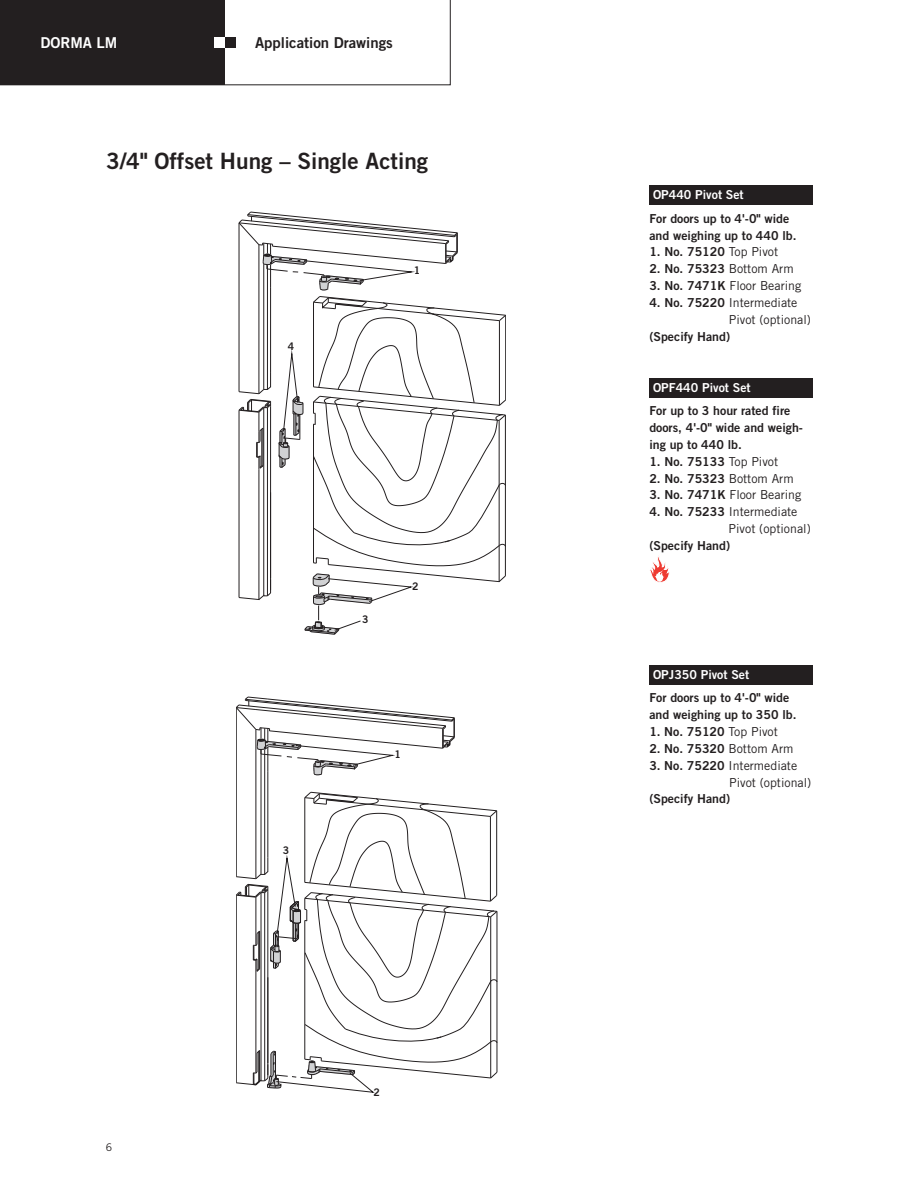
<style>
.page{position:relative;width:918px;height:1188px;background:#fff}
.page>*{position:absolute;margin:0;border:0;box-sizing:border-box;transform-origin:0 0}
.t1{font:22.5px "Trade Gothic LT Std Bd 2";color:#231f20}
.t2{font:15px "Trade Gothic LT Std Bd 2";color:#231f20}
.t3{font:15px "Trade Gothic LT Std Bd 2";color:#fff}
.t4{font:12.3px/17px "Trade Gothic LT Std Bd 2";color:#231f20}
.t5{font:12.3px/17px "Trade Gothic LT Std";color:#231f20}
.t6{font:12.3px "Trade Gothic LT Std Bd 2";color:#fff}
.t7{font:10.5px "Trade Gothic LT Std Bd 2";color:#231f20}
.t8{font:10.5px "Trade Gothic LT Std";color:#231f20}
.s1{font-family:"Trade Gothic LT Std"}
.s2{font-family:"Trade Gothic LT Std Bd 2"}
</style>
<div class="page">
<svg style="left:225px;top:0;width:225px;height:85px"></svg>
<div style="left:0;top:0;width:225px;height:85px;background:#231f20"></div>
<div style="left:214px;top:37px;width:11px;height:11px;background:#fff"></div>
<div style="left:225px;top:37px;width:11px;height:11px;background:#231f20"></div>
<div style="left:649px;top:185px;width:164px;height:20px;background:#231f20"></div>
<div style="left:649px;top:378px;width:164px;height:20px;background:#231f20"></div>
<svg style="left:239px;top:212px;width:267px;height:423px"></svg>
<hr style="left:256px;top:729px;width:1px;height:150px;background:#231f20">
<hr style="left:236px;top:708px;width:1px;height:169px;background:#231f20">
<hr style="left:261px;top:749px;width:1px;height:125px;background:#231f20">
<hr style="left:264px;top:749px;width:1px;height:125px;background:#231f20">
<hr style="left:268px;top:772px;width:1px;height:86px;background:#231f20">
<hr style="left:497px;top:911px;width:1px;height:161px;background:#231f20">
<svg style="left:236px;top:792px;width:261px;height:301px"></svg>
<svg style="left:236px;top:697px;width:219px;height:79px"></svg>
<div style="left:649px;top:665px;width:164px;height:20px;background:#231f20"></div>
<svg style="left:650px;top:556px;width:20px;height:27px"></svg>
<p class="t3" style="left:40px;top:37px;width:79px">DORMA LM</p>
<p class="t2" style="left:255px;top:37px;width:139px">Application Drawings</p>
<h1 class="t1" style="left:106px;top:153px;width:323px">3/4" Offset Hung – Single Acting</h1>
<p class="t8" style="left:106px;top:1143px;width:8px">6</p>
<p class="t7" style="left:288px;top:342px;width:8px">4</p>
<p class="t7" style="left:414px;top:267px;width:8px">1</p>
<p class="t7" style="left:283px;top:846px;width:8px">3</p>
<p class="t7" style="left:362px;top:615px;width:8px">3</p>
<p class="t7" style="left:412px;top:582px;width:8px">2</p>
<p class="t7" style="left:394px;top:750px;width:8px">1</p>
<p class="t7" style="left:373px;top:1088px;width:8px">2</p>
<p class="t6" style="left:653px;top:190px;width:92px">OP440 Pivot Set</p>
<p class="t4" style="left:649px;top:211px;width:149px">For doors up to 4'-0" wide and weighing up to 440 lb.</p>
<p class="t4" style="left:649px;top:245px;width:130px">1. No. 75120 <span class="s1">Top Pivot</span></p>
<p class="t4" style="left:649px;top:262px;width:146px">2. No. 75323 <span class="s1">Bottom Arm</span></p>
<p class="t5" style="left:649px;top:279px;width:153px"><span class="s2">3. No. 7471K</span> Floor Bearing</p>
<p class="t5" style="left:729px;top:295px;width:84px;text-indent:-79px"><span class="s2">4. No. 75220</span> Intermediate<br>Pivot (optional)</p>
<p class="t4" style="left:649px;top:329px;width:82px">(Specify Hand)</p>
<p class="t6" style="left:653px;top:383px;width:99px">OPF440 Pivot Set</p>
<p class="t4" style="left:649px;top:403px;width:155px">For up to 3 hour rated fire doors, 4'-0" wide and weigh&shy;ing up to 440 lb.</p>
<p class="t4" style="left:649px;top:454px;width:130px">1. No. 75133 <span class="s1">Top Pivot</span></p>
<p class="t4" style="left:649px;top:471px;width:146px">2. No. 75323 <span class="s1">Bottom Arm</span></p>
<p class="t5" style="left:649px;top:488px;width:153px"><span class="s2">3. No. 7471K</span> Floor Bearing</p>
<p class="t5" style="left:729px;top:505px;width:84px;text-indent:-79px"><span class="s2">4. No. 75233</span> Intermediate<br>Pivot (optional)</p>
<p class="t4" style="left:649px;top:538px;width:82px">(Specify Hand)</p>
<p class="t6" style="left:653px;top:670px;width:98px">OPJ350 Pivot Set</p>
<p class="t4" style="left:649px;top:690px;width:149px">For doors up to 4'-0" wide and weighing up to 350 lb.</p>
<p class="t4" style="left:649px;top:724px;width:130px">1. No. 75120 <span class="s1">Top Pivot</span></p>
<p class="t4" style="left:649px;top:741px;width:146px">2. No. 75320 <span class="s1">Bottom Arm</span></p>
<p class="t5" style="left:729px;top:758px;width:84px;text-indent:-80px"><span class="s2">3. No. 75220</span> Intermediate<br>Pivot (optional)</p>
<p class="t4" style="left:649px;top:792px;width:82px">(Specify Hand)</p>
</div>
